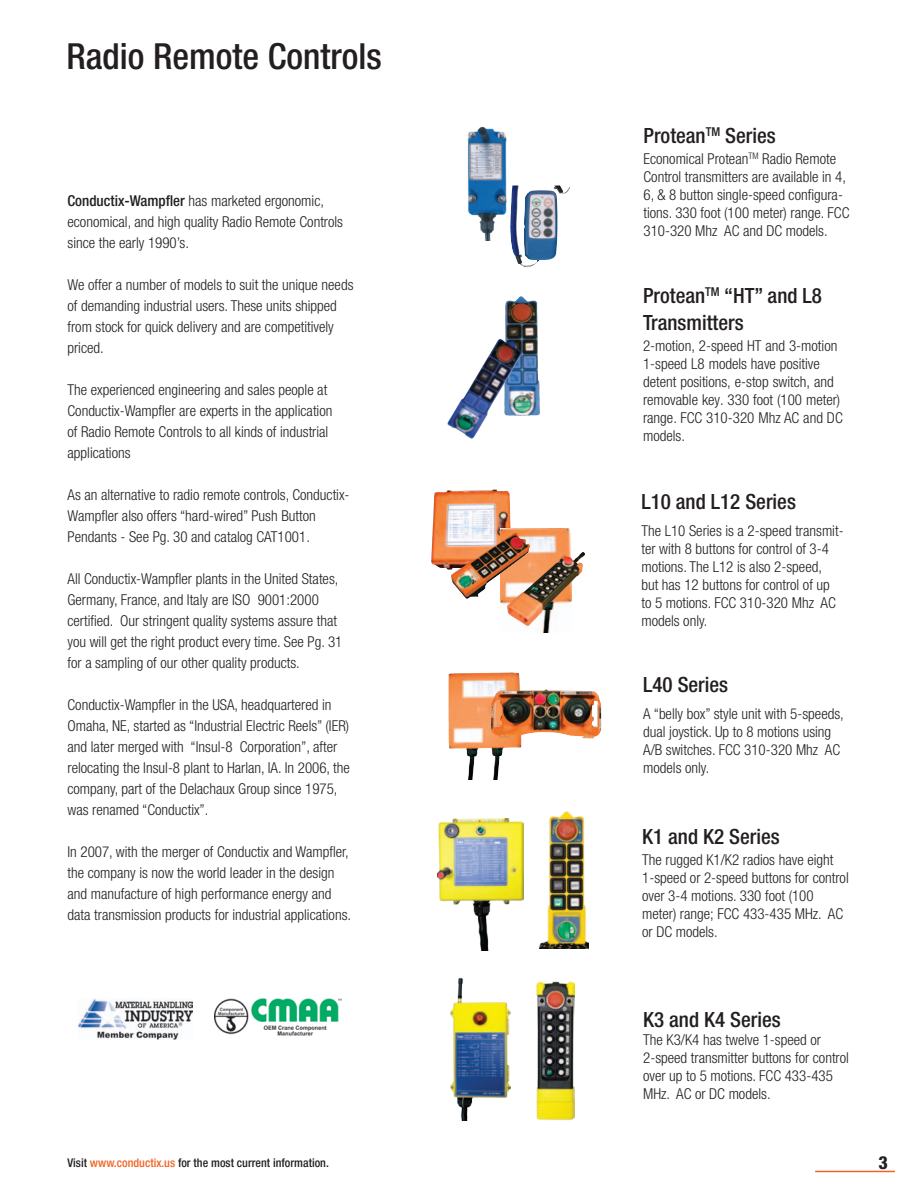
<style>
.page{position:relative;width:918px;height:1188px;background:#fff}
.page>*{position:absolute;margin:0;border:0;box-sizing:border-box;transform-origin:0 0}
.t1{font:500 condensed 36px "Helvetica Neue LT";color:#231f20}
.t2{font:500 condensed 21px/27px "Helvetica Neue LT";color:#231f20}
.t3{font:800 condensed 18px "Helvetica Neue LT";color:#231f20}
.t4{font:300 condensed 15px/18px "Helvetica Neue LT";color:#231f20}
.t5{font:500 condensed 12px "Helvetica Neue LT";color:#231f20}
.s1{font-weight:500}
.s2{color:#f26221}
</style>
<div class="page">
<hr style="left:815px;top:1171px;width:80px;height:1px;background:#f26221">
<img style="left:505px;top:296px;width:15px;height:37px">
<img style="left:78px;top:999px;width:115px;height:41px">
<img style="left:215px;top:999px;width:126px;height:37px">
<div style="left:508px;top:184px;width:62px;height:88px;background:#231f20;opacity:.75"></div>
<img style="left:447px;top:333px;width:87px;height:106px">
<div style="left:429px;top:489px;width:92px;height:109px;background:#231f20;opacity:.75"></div>
<div style="left:500px;top:528px;width:81px;height:106px;background:#231f20;opacity:.75"></div>
<div style="left:450px;top:532px;width:89px;height:69px;background:#231f20;opacity:.75"></div>
<div style="left:448px;top:672px;width:95px;height:109px;background:#231f20;opacity:.75"></div>
<div style="left:507px;top:551px;width:106px;height:78px;background:#231f20;opacity:.75"></div>
<div style="left:490px;top:688px;width:112px;height:57px;background:#231f20;opacity:.75"></div>
<img style="left:467px;top:126px;width:51px;height:115px">
<img style="left:438px;top:819px;width:85px;height:132px">
<img style="left:538px;top:811px;width:50px;height:138px">
<img style="left:450px;top:978px;width:61px;height:142px">
<img style="left:536px;top:981px;width:39px;height:140px">
<p class="t1" style="left:67px;top:34px;width:317px">Radio Remote Controls</p>
<p class="t4" style="left:68px;top:190px;width:277px;line-height:21px"><span class="s1">Conductix-Wampfler</span> has marketed ergonomic, economical, and high quality Radio Remote Controls since the early 1990’s.</p>
<p class="t4" style="left:68px;top:274px;width:288px;line-height:21px">We offer a number of models to suit the unique needs of demanding industrial users. These units shipped from stock for quick delivery and are competitively priced.</p>
<p class="t4" style="left:68px;top:379px;width:266px;line-height:21px">The experienced engineering and sales people at Conductix-Wampfler are experts in the application of Radio Remote Controls to all kinds of industrial applications</p>
<p class="t4" style="left:68px;top:484px;width:284px;line-height:21px">As an alternative to radio remote controls, Conductix-<br>Wampfler also offers “hard-wired” Push Button<br>Pendants - See Pg. 30 and catalog CAT1001.</p>
<p class="t4" style="left:68px;top:568px;width:276px;line-height:21px">All Conductix-Wampfler plants in the United States, Germany, France, and Italy are ISO 9001:2000 certified. Our stringent quality systems assure that you will get the right product every time. See Pg. 31 for a sampling of our other quality products.</p>
<p class="t4" style="left:68px;top:694px;width:284px;line-height:21px">Conductix-Wampfler in the USA, headquartered in Omaha, NE, started as “Industrial Electric Reels” (IER) and later merged with “Insul-8 Corporation”, after relocating the Insul-8 plant to Harlan, IA. In 2006, the company, part of the Delachaux Group since 1975, was renamed “Conductix”.</p>
<p class="t4" style="left:68px;top:841px;width:285px;line-height:21px">In 2007, with the merger of Conductix and Wampfler, the company is now the world leader in the design and manufacture of high performance energy and data transmission products for industrial applications.</p>
<p class="t2" style="left:644px;top:122px;width:134px">Protean<sup>TM</sup> Series</p>
<p class="t4" style="left:644px;top:149px;width:207px">Economical Protean<sup>TM</sup> Radio Remote Control transmitters are available in 4, 6, &amp; 8 button single-speed configura&shy;tions. 330 foot (100 meter) range. FCC 310-320 Mhz AC and DC models.</p>
<p class="t2" style="left:643px;top:282px;width:180px">Protean<sup>TM</sup> “HT” and L8<br>Transmitters</p>
<p class="t4" style="left:643px;top:337px;width:201px">2-motion, 2-speed HT and 3-motion<br>1-speed L8 models have positive detent positions, e-stop switch, and removable key. 330 foot (100 meter) range. FCC 310-320 Mhz AC and DC models.</p>
<p class="t2" style="left:641px;top:488px;width:156px">L10 and L12 Series</p>
<p class="t4" style="left:641px;top:522px;width:204px">The L10 Series is a 2-speed transmit&shy;ter with 8 buttons for control of 3-4 motions. The L12 is also 2-speed,<br>but has 12 buttons for control of up<br>to 5 motions. FCC 310-320 Mhz AC models only.</p>
<p class="t2" style="left:643px;top:671px;width:87px">L40 Series</p>
<p class="t4" style="left:643px;top:705px;width:202px">A “belly box” style unit with 5-speeds, dual joystick. Up to 8 motions using<br>A/B switches. FCC 310-320 Mhz AC models only.</p>
<p class="t2" style="left:642px;top:822px;width:139px">K1 and K2 Series</p>
<p class="t4" style="left:642px;top:850px;width:208px">The rugged K1/K2 radios have eight<br>1-speed or 2-speed buttons for control over 3-4 motions. 330 foot (100 meter) range; FCC 433-435 MHz. AC or DC models.</p>
<p class="t2" style="left:643px;top:1005px;width:139px">K3 and K4 Series</p>
<p class="t4" style="left:643px;top:1030px;width:207px">The K3/K4 has twelve 1-speed or<br>2-speed transmitter buttons for control over up to 5 motions. FCC 433-435<br>MHz. AC or DC models.</p>
<p class="t5" style="left:68px;top:1156px;width:263px">Visit <span class="s2">www.conductix.us</span> for the most current information.</p>
<p class="t3" style="left:879px;top:1151px;width:11px">3</p>
</div>
